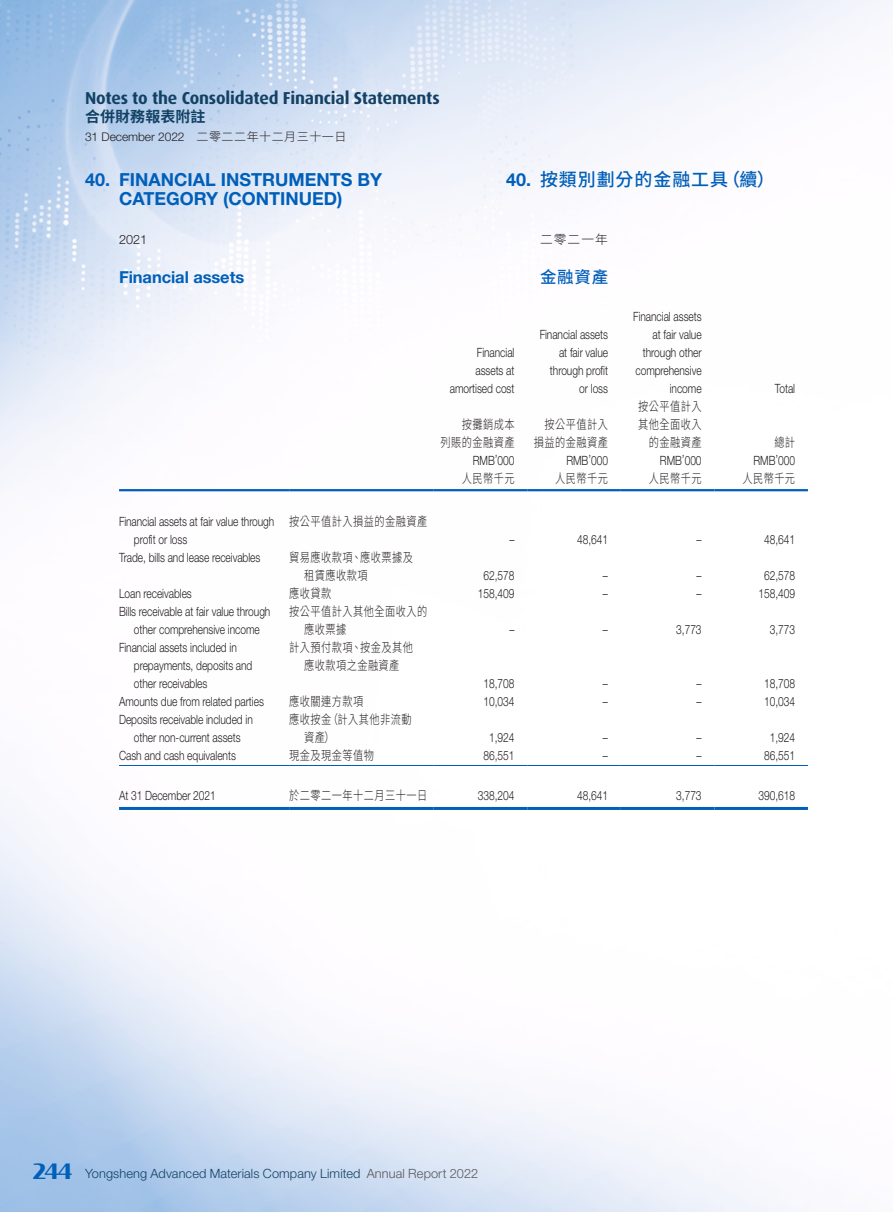
<style>
.page{position:relative;width:893px;height:1212px;background:#fff}
.page>*{position:absolute;margin:0;border:0;box-sizing:border-box;transform-origin:0 0}
.Heading_1{font:700 18px/19.5px "Helvetica Neue LT Std";color:#005fb9;text-align:center}
.C_Heading_1{font:500 18px "Source Han Sans TC";letter-spacing:.05em;color:#005fb9}
.t1{font:700 17.25px "Dax";letter-spacing:-.01em;color:#124164}
.Heading_2{font:700 16.5px "Helvetica Neue LT Std";letter-spacing:-.005em;color:#005fb9}
.C_Heading_2{font:500 16.5px "Source Han Sans TC";color:#005fb9}
.t2{font:700 15px "Source Han Sans TC";letter-spacing:.005em;color:#124164}
.Body_Text{font:300 12.75px/18px "Helvetica Neue LT Std";letter-spacing:-.005em;color:#231f20;scale:.8 1}
.Body_Text-2{font:300 12.75px/18px "Source Han Sans TC";letter-spacing:.045em;color:#231f20;scale:.8 1}
.t3{font:300 12.75px "Helvetica Neue LT Std";letter-spacing:.01em;color:#124164}
.C_Body_Text{font:300 12.75px "Source Han Sans TC";letter-spacing:.08em;color:#231f20}
.Body_Text-3{font:300 12.75px "Helvetica Neue LT Std";letter-spacing:-.005em;color:#231f20}
.t4{font:300 12px "Helvetica Neue LT Std";letter-spacing:-.005em;color:#231f20}
.s1{font-family:"Source Han Sans TC"}
.s2{font-family:"Helvetica Neue LT Std";font-weight:700}
.s3{font-family:"Condor";font-weight:700;font-size:21px;color:#005fb9}
.s4{color:#57585a}
</style>
<div class="page">
<img style="left:0;top:0;width:890px;height:1212px">
<hr style="left:119px;top:489px;width:170px;height:2px;background:#005fb9">
<hr style="left:289px;top:489px;width:145px;height:2px;background:#005fb9">
<hr style="left:434px;top:489px;width:93px;height:2px;background:#005fb9">
<hr style="left:527px;top:489px;width:94px;height:2px;background:#005fb9">
<hr style="left:621px;top:489px;width:93px;height:2px;background:#005fb9">
<hr style="left:714px;top:489px;width:94px;height:2px;background:#005fb9">
<hr style="left:119px;top:765px;width:170px;height:1px;background:#005fb9">
<hr style="left:289px;top:765px;width:145px;height:1px;background:#005fb9">
<hr style="left:434px;top:765px;width:93px;height:1px;background:#005fb9">
<hr style="left:527px;top:765px;width:94px;height:1px;background:#005fb9">
<hr style="left:621px;top:765px;width:93px;height:1px;background:#005fb9">
<hr style="left:714px;top:765px;width:94px;height:1px;background:#005fb9">
<hr style="left:119px;top:807px;width:170px;height:3px;background:#005fb9">
<hr style="left:289px;top:807px;width:145px;height:3px;background:#005fb9">
<hr style="left:434px;top:807px;width:93px;height:3px;background:#005fb9">
<hr style="left:527px;top:807px;width:94px;height:3px;background:#005fb9">
<hr style="left:621px;top:807px;width:93px;height:3px;background:#005fb9">
<hr style="left:714px;top:807px;width:94px;height:3px;background:#005fb9">
<h2 class="t1" style="left:85px;top:88px;width:356px">Notes to the Consolidated Financial Statements</h2>
<p class="t2" style="left:85px;top:108px;width:122px">合併財務報表附註</p>
<p class="t4" style="left:85px;top:130px;width:263px">31 December 2022<span class="s1">　二零二二年十二月三十一日</span></p>
<p class="Heading_1" style="left:85px;top:169px;width:299px">40. FINANCIAL INSTRUMENTS BY<br>CATEGORY (CONTINUED)</p>
<p class="Body_Text-3" style="left:119px;top:232px;width:30px">2021</p>
<p class="Heading_2" style="left:119px;top:267px;width:127px">Financial assets</p>
<p class="C_Heading_1" style="left:506px;top:169px;width:270px"><span class="s2">40.</span> 按類別劃分的金融工具（續）</p>
<p class="Body_Text" style="left:477px;top:343px;width:48px">Financial</p>
<p class="Body_Text" style="left:475px;top:361px;width:50px">assets at</p>
<p class="Body_Text" style="left:450px;top:379px;width:82px">amortised cost</p>
<p class="C_Body_Text" style="left:540px;top:233px;width:69px">二零二一年</p>
<p class="C_Heading_2" style="left:540px;top:268px;width:70px">金融資產</p>
<p class="Body_Text" style="left:540px;top:325px;width:87px">Financial assets</p>
<p class="Body_Text" style="left:559px;top:343px;width:63px">at fair value</p>
<p class="Body_Text" style="left:550px;top:361px;width:74px">through profit</p>
<p class="Body_Text" style="left:579px;top:379px;width:37px">or loss</p>
<p class="Body_Text" style="left:633px;top:307px;width:87px">Financial assets</p>
<p class="Body_Text" style="left:652px;top:325px;width:63px">at fair value</p>
<p class="Body_Text" style="left:643px;top:343px;width:75px">through other</p>
<p class="Body_Text" style="left:635px;top:361px;width:84px">comprehensive</p>
<p class="Body_Text" style="left:670px;top:379px;width:41px">income</p>
<p class="Body_Text" style="left:775px;top:379px;width:27px">Total</p>
<p class="Body_Text-2" style="left:462px;top:416px;width:68px">按攤銷成本</p>
<p class="Body_Text-2" style="left:440px;top:434px;width:94px">列賬的金融資產</p>
<p class="Body_Text-2" style="left:545px;top:416px;width:81px">按公平值計入</p>
<p class="Body_Text-2" style="left:534px;top:434px;width:94px">損益的金融資產</p>
<p class="Body_Text-2" style="left:638px;top:398px;width:81px">按公平值計入</p>
<p class="Body_Text-2" style="left:638px;top:416px;width:81px">其他全面收入</p>
<p class="Body_Text-2" style="left:649px;top:434px;width:68px">的金融資產</p>
<p class="Body_Text-2" style="left:774px;top:434px;width:28px">總計</p>
<p class="Body_Text" style="left:134px;top:512px;width:177px;text-indent:-15px">Financial assets at fair value through profit or loss</p>
<p class="Body_Text-2" style="left:289px;top:512px;width:174px">按公平值計入損益的金融資產</p>
<p class="Body_Text" style="left:119px;top:548px;width:178px">Trade, bills and lease receivables</p>
<p class="Body_Text-2" style="left:304px;top:548px;width:138px;text-indent:-15px">貿易應收款項、應收票據及租賃應收款項</p>
<p class="Body_Text" style="left:473px;top:451px;width:54px">RMB’000</p>
<p class="Body_Text" style="left:566px;top:451px;width:54px">RMB’000</p>
<p class="Body_Text" style="left:660px;top:451px;width:54px">RMB’000</p>
<p class="Body_Text" style="left:753px;top:451px;width:54px">RMB’000</p>
<p class="Body_Text-2" style="left:462px;top:470px;width:68px">人民幣千元</p>
<p class="Body_Text-2" style="left:555px;top:470px;width:68px">人民幣千元</p>
<p class="Body_Text-2" style="left:649px;top:470px;width:68px">人民幣千元</p>
<p class="Body_Text-2" style="left:742px;top:470px;width:68px">人民幣千元</p>
<p class="Body_Text" style="left:509px;top:530px;width:8px">–</p>
<p class="Body_Text" style="left:577px;top:530px;width:40px">48,641</p>
<p class="Body_Text" style="left:696px;top:530px;width:8px">–</p>
<p class="Body_Text" style="left:764px;top:530px;width:40px">48,641</p>
<p class="Body_Text" style="left:484px;top:566px;width:40px">62,578</p>
<p class="Body_Text" style="left:603px;top:566px;width:8px">–</p>
<p class="Body_Text" style="left:696px;top:566px;width:8px">–</p>
<p class="Body_Text" style="left:764px;top:566px;width:40px">62,578</p>
<p class="Body_Text" style="left:119px;top:584px;width:92px">Loan receivables</p>
<p class="Body_Text-2" style="left:289px;top:584px;width:54px">應收貸款</p>
<p class="Body_Text" style="left:478px;top:584px;width:47px">158,409</p>
<p class="Body_Text" style="left:603px;top:584px;width:8px">–</p>
<p class="Body_Text" style="left:696px;top:584px;width:8px">–</p>
<p class="Body_Text" style="left:759px;top:584px;width:47px">158,409</p>
<p class="Body_Text" style="left:119px;top:602px;width:191px;text-align:center">Bills receivable at fair value through other comprehensive income</p>
<p class="Body_Text-2" style="left:304px;top:602px;width:156px;text-indent:-15px">按公平值計入其他全面收入的應收票據</p>
<p class="Body_Text" style="left:509px;top:620px;width:8px">–</p>
<p class="Body_Text" style="left:603px;top:620px;width:8px">–</p>
<p class="Body_Text" style="left:676px;top:620px;width:33px">3,773</p>
<p class="Body_Text" style="left:770px;top:620px;width:33px">3,773</p>
<p class="Body_Text" style="left:134px;top:638px;width:150px;text-indent:-15px">Financial assets included in prepayments, deposits and other receivables</p>
<p class="Body_Text-2" style="left:289px;top:638px;width:156px;text-align:center">計入預付款項、按金及其他應收款項之金融資產</p>
<p class="Body_Text" style="left:484px;top:674px;width:40px">18,708</p>
<p class="Body_Text" style="left:603px;top:674px;width:8px">–</p>
<p class="Body_Text" style="left:696px;top:674px;width:8px">–</p>
<p class="Body_Text" style="left:764px;top:674px;width:40px">18,708</p>
<p class="Body_Text" style="left:119px;top:692px;width:183px">Amounts due from related parties</p>
<p class="Body_Text-2" style="left:289px;top:692px;width:94px">應收關連方款項</p>
<p class="Body_Text" style="left:484px;top:692px;width:40px">10,034</p>
<p class="Body_Text" style="left:603px;top:692px;width:8px">–</p>
<p class="Body_Text" style="left:696px;top:692px;width:8px">–</p>
<p class="Body_Text" style="left:764px;top:692px;width:40px">10,034</p>
<p class="Body_Text" style="left:119px;top:710px;width:169px;text-align:center">Deposits receivable included in other non-current assets</p>
<p class="Body_Text-2" style="left:304px;top:710px;width:136px;text-indent:-15px">應收按金（計入其他非流動資產）</p>
<p class="Body_Text" style="left:489px;top:728px;width:33px">1,924</p>
<p class="Body_Text" style="left:603px;top:728px;width:8px">–</p>
<p class="Body_Text" style="left:696px;top:728px;width:8px">–</p>
<p class="Body_Text" style="left:770px;top:728px;width:33px">1,924</p>
<p class="Body_Text" style="left:119px;top:746px;width:148px">Cash and cash equivalents</p>
<p class="Body_Text-2" style="left:289px;top:746px;width:108px">現金及現金等值物</p>
<p class="Body_Text" style="left:484px;top:746px;width:40px">86,551</p>
<p class="Body_Text" style="left:603px;top:746px;width:8px">–</p>
<p class="Body_Text" style="left:696px;top:746px;width:8px">–</p>
<p class="Body_Text" style="left:764px;top:746px;width:40px">86,551</p>
<p class="Body_Text" style="left:119px;top:786px;width:122px">At 31 December 2021</p>
<p class="Body_Text-2" style="left:289px;top:787px;width:174px">於二零二一年十二月三十一日</p>
<p class="Body_Text" style="left:478px;top:786px;width:47px">338,204</p>
<p class="Body_Text" style="left:577px;top:786px;width:40px">48,641</p>
<p class="Body_Text" style="left:676px;top:786px;width:33px">3,773</p>
<p class="Body_Text" style="left:759px;top:786px;width:47px">390,618</p>
<p class="t3" style="left:33px;top:1165px;width:447px"><span class="s3">244</span> Yongsheng Advanced Materials Company Limited <span class="s4">Annual Report 2022</span></p>
</div>
